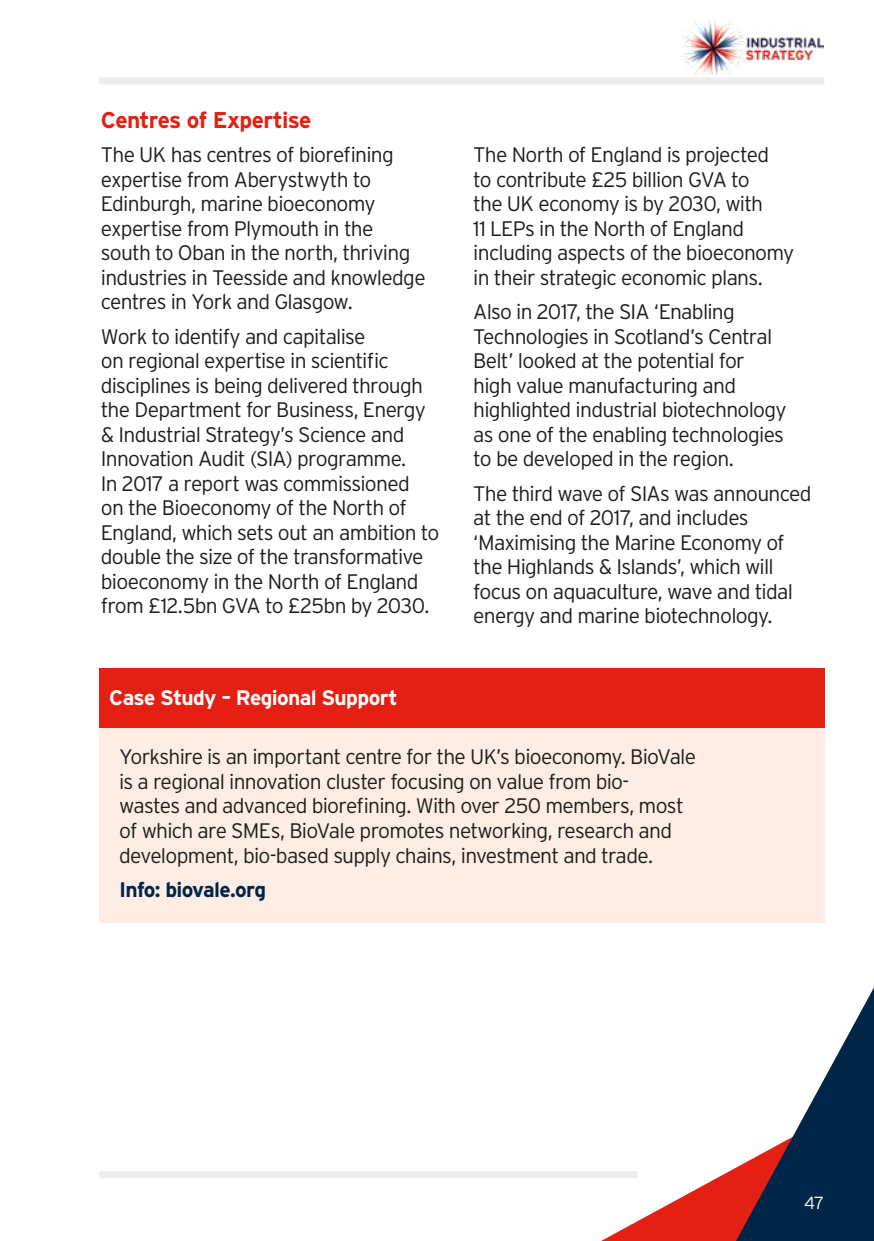
<style>
.page{position:relative;width:874px;height:1241px;background:#fff}
.page>*{position:absolute;margin:0;border:0;box-sizing:border-box;transform-origin:0 0}
.t1{font:700 22.75px "Interstate";letter-spacing:-.03em;color:#e41f13}
.t2{font:300 21px/24.5px "Interstate";letter-spacing:-.035em;color:#1d1d1b}
.t3{font:700 21px "Interstate";letter-spacing:-.035em;color:#fff}
.t4{font:700 21px "Interstate";letter-spacing:-.04em;color:#002547}
.t5{font:300 17.5px "Interstate";color:#fff}
</style>
<div class="page">
<div style="left:99px;top:77px;width:724px;height:7px;background:#ededed"></div>
<img style="left:682px;top:20px;width:141px;height:54px">
<svg style="left:573px;top:1172px;width:154px;height:68px"></svg>
<svg style="left:727px;top:989px;width:146px;height:251px"></svg>
<div style="left:99px;top:1170px;width:538px;height:7px;background:#ededed"></div>
<div style="left:99px;top:727px;width:724px;height:195px;background:#fdede5"></div>
<div style="left:99px;top:668px;width:724px;height:59px;background:#e41f13"></div>
<p class="t1" style="left:101px;top:107px;width:212px">Centres of Expertise</p>
<p class="t2" style="left:101px;top:142px;width:326px">The UK has centres of biorefining expertise from Aberystwyth to<br>Edinburgh, marine bioeconomy expertise from Plymouth in the south to Oban in the north, thriving industries in Teesside and knowledge centres in York and Glasgow.</p>
<p class="t2" style="left:101px;top:324px;width:340px">Work to identify and capitalise<br>on regional expertise in scientific disciplines is being delivered through the Department for Business, Energy &amp; Industrial Strategy’s Science and Innovation Audit (SIA) programme.<br>In 2017 a report was commissioned<br>on the Bioeconomy of the North of England, which sets out an ambition to double the size of the transformative bioeconomy in the North of England from £12.5bn GVA to £25bn by 2030.</p>
<p class="t3" style="left:109px;top:685px;width:290px">Case Study – Regional Support</p>
<p class="t2" style="left:473px;top:142px;width:322px">The North of England is projected<br>to contribute £25 billion GVA to<br>the UK economy is by 2030, with<br>11 LEPs in the North of England including aspects of the bioeconomy in their strategic economic plans.</p>
<p class="t2" style="left:473px;top:299px;width:315px">Also in 2017, the SIA ‘Enabling Technologies in Scotland’s Central Belt’ looked at the potential for high value manufacturing and highlighted industrial biotechnology as one of the enabling technologies to be developed in the region.</p>
<p class="t2" style="left:473px;top:481px;width:340px">The third wave of SIAs was announced at the end of 2017, and includes ‘Maximising the Marine Economy of the Highlands &amp; Islands’, which will focus on aquaculture, wave and tidal energy and marine biotechnology.</p>
<p class="t2" style="left:119px;top:744px;width:578px">Yorkshire is an important centre for the UK’s bioeconomy. BioVale is a regional innovation cluster focusing on value from bio-<br>wastes and advanced biorefining. With over 250 members, most of which are SMEs, BioVale promotes networking, research and development, bio-based supply chains, investment and trade.</p>
<p class="t4" style="left:119px;top:877px;width:148px">Info: biovale.org</p>
<p class="t5" style="left:803px;top:1192px;width:22px">47</p>
</div>
